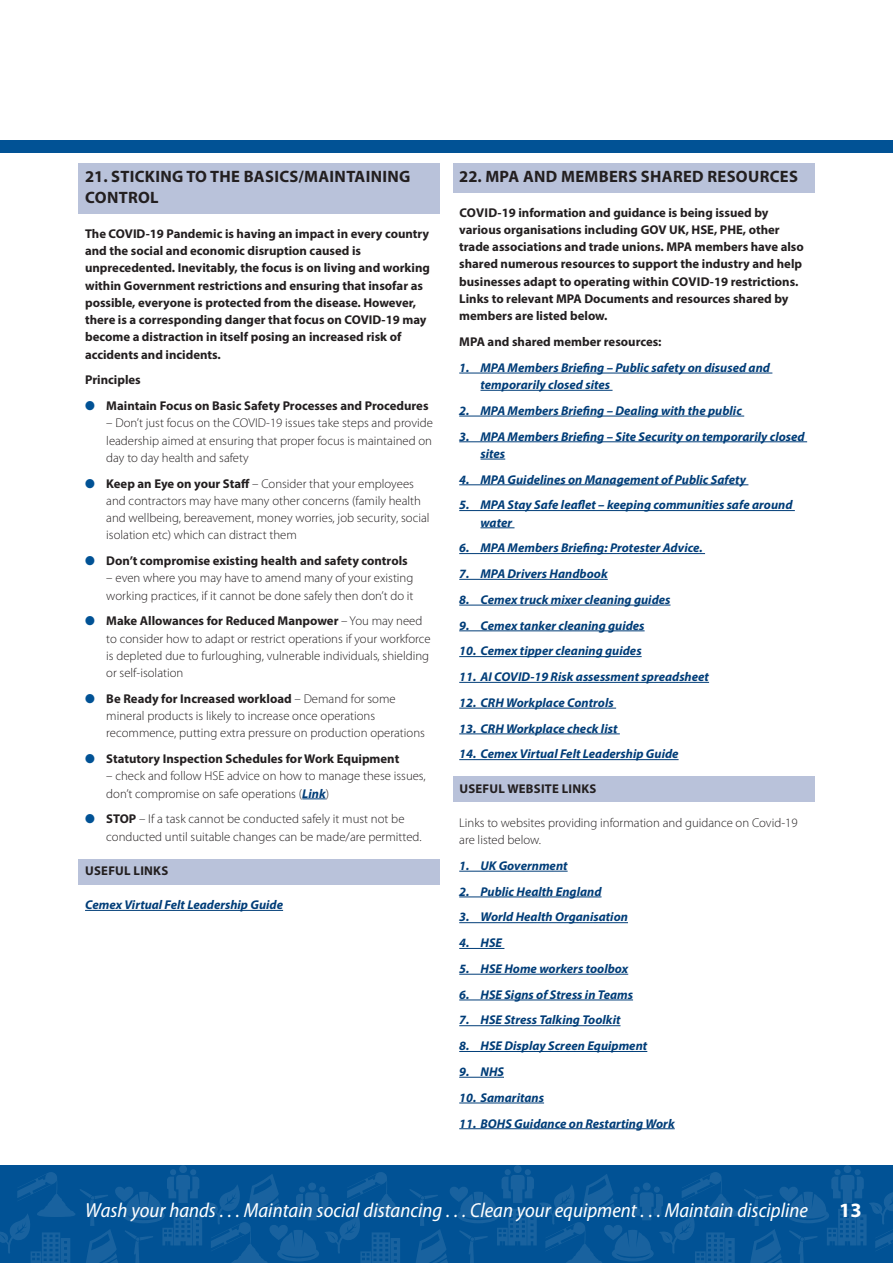
<style>
.page{position:relative;width:893px;height:1263px;background:#fff}
.page>*{position:absolute;margin:0;border:0;box-sizing:border-box;transform-origin:0 0}
.t1{font:italic semi-condensed 20.4px "Myriad Pro";color:#fff}
.t2{font:700 20.4px "Myriad Pro";color:#fff}
.t3{font:700 16.5px/21px "Myriad Pro";letter-spacing:.02em;color:#231f20}
.t4{font:300 12.75px/17.2px "Myriad Pro";color:#231f20}
.t5{font:700 12.75px/17.2px "Myriad Pro";color:#231f20}
.t6{font:italic 700 12.75px/17.2px "Myriad Pro";color:#003d78}
.t7{font:700 12.75px "Myriad Pro";letter-spacing:.02em;color:#231f20}
.s1{color:#015295}
.s2{font-weight:700}
.s3{font-weight:700;font-style:italic;color:#003d78}
</style>
<div class="page">
<div style="left:0;top:140px;width:893px;height:13px;background:#015295"></div>
<div style="left:0;top:1165px;width:893px;height:98px;background:#015295"></div>
<div style="left:179px;top:1165px;width:8px;height:8px;background:#19629f;border-radius:50%"></div>
<div style="left:514px;top:1165px;width:8px;height:8px;background:#19629f;border-radius:50%"></div>
<div style="left:843px;top:1165px;width:8px;height:8px;background:#19629f;border-radius:50%"></div>
<svg style="left:0;top:1169px;width:893px;height:94px"></svg>
<div style="left:79px;top:164px;width:361px;height:50px;background:#b9c2da"></div>
<svg style="left:302px;top:798px;width:24px;height:1px"></svg>
<div style="left:79px;top:859px;width:361px;height:25px;background:#b9c2da"></div>
<hr style="left:85px;top:910px;width:198px;height:1px;background:#003d78">
<div style="left:453px;top:164px;width:361px;height:29px;background:#b9c2da"></div>
<hr style="left:459px;top:373px;width:313px;height:1px;background:#003d78">
<hr style="left:480px;top:390px;width:132px;height:1px;background:#003d78">
<hr style="left:459px;top:416px;width:285px;height:1px;background:#003d78">
<hr style="left:459px;top:441px;width:348px;height:1px;background:#003d78">
<svg style="left:480px;top:459px;width:25px;height:1px"></svg>
<hr style="left:459px;top:484px;width:289px;height:1px;background:#003d78">
<hr style="left:459px;top:510px;width:336px;height:1px;background:#003d78">
<hr style="left:480px;top:527px;width:34px;height:1px;background:#003d78">
<hr style="left:459px;top:553px;width:246px;height:1px;background:#003d78">
<hr style="left:459px;top:579px;width:149px;height:1px;background:#003d78">
<hr style="left:459px;top:605px;width:211px;height:1px;background:#003d78">
<hr style="left:459px;top:630px;width:186px;height:1px;background:#003d78">
<hr style="left:459px;top:656px;width:183px;height:1px;background:#003d78">
<hr style="left:459px;top:682px;width:250px;height:1px;background:#003d78">
<hr style="left:459px;top:708px;width:157px;height:1px;background:#003d78">
<hr style="left:459px;top:733px;width:161px;height:1px;background:#003d78">
<hr style="left:459px;top:759px;width:220px;height:1px;background:#003d78">
<div style="left:453px;top:777px;width:361px;height:25px;background:#b9c2da"></div>
<hr style="left:459px;top:871px;width:109px;height:1px;background:#003d78">
<hr style="left:459px;top:897px;width:142px;height:1px;background:#003d78">
<hr style="left:459px;top:922px;width:169px;height:1px;background:#003d78">
<hr style="left:459px;top:948px;width:45px;height:1px;background:#003d78">
<hr style="left:459px;top:974px;width:169px;height:1px;background:#003d78">
<hr style="left:459px;top:1000px;width:174px;height:1px;background:#003d78">
<hr style="left:459px;top:1025px;width:161px;height:1px;background:#003d78">
<hr style="left:459px;top:1051px;width:188px;height:1px;background:#003d78">
<hr style="left:459px;top:1077px;width:45px;height:1px;background:#003d78">
<hr style="left:459px;top:1103px;width:85px;height:1px;background:#003d78">
<hr style="left:459px;top:1128px;width:216px;height:1px;background:#003d78">
<p class="t3" style="left:85px;top:166px;width:327px">21. STICKING TO THE BASICS/MAINTAINING<br>CONTROL</p>
<p class="t5" style="left:85px;top:224px;width:346px">The COVID-19 Pandemic is having an impact in every country and the social and economic disruption caused is unprecedented. Inevitably, the focus is on living and working within Government restrictions and ensuring that insofar as possible, everyone is protected from the disease. However, there is a corresponding danger that focus on COVID-19 may become a distraction in itself posing an increased risk of accidents and incidents.</p>
<p class="t5" style="left:85px;top:371px;width:57px">Principles</p>
<p class="t5" style="left:85px;top:397px;width:345px"><span class="s1">●</span> Maintain Focus on Basic Safety Processes and Procedures</p>
<p class="t4" style="left:106px;top:415px;width:328px;text-align:justify">– Don’t just focus on the COVID-19 issues take steps and provide leadership aimed at ensuring that proper focus is maintained on day to day health and safety</p>
<p class="t4" style="left:106px;top:475px;width:325px;text-indent:-21px"><span class="s1">●</span> <span class="s2">Keep an Eye on your Staff</span> – Consider that your employees and contractors may have many other concerns (family health and wellbeing, bereavement, money worries, job security, social isolation etc) which can distract them</p>
<p class="t5" style="left:85px;top:552px;width:324px"><span class="s1">●</span> Don’t compromise existing health and safety controls</p>
<p class="t4" style="left:106px;top:570px;width:309px">– even where you may have to amend many of your existing working practices, if it cannot be done safely then don’t do it</p>
<p class="t4" style="left:106px;top:613px;width:326px;text-indent:-21px"><span class="s1">●</span> <span class="s2">Make Allowances for Reduced Manpower</span> – You may need to consider how to adapt or restrict operations if your workforce is depleted due to furloughing, vulnerable individuals, shielding or self-isolation</p>
<p class="t4" style="left:106px;top:690px;width:320px;text-indent:-21px"><span class="s1">●</span> <span class="s2">Be Ready for Increased workload</span> – Demand for some mineral products is likely to increase once operations recommence, putting extra pressure on production operations</p>
<p class="t5" style="left:85px;top:750px;width:316px"><span class="s1">●</span> Statutory Inspection Schedules for Work Equipment</p>
<p class="t4" style="left:106px;top:768px;width:321px">– check and follow HSE advice on how to manage these issues, don’t compromise on safe operations (<span class="s3">Link</span>)</p>
<p class="t4" style="left:106px;top:811px;width:317px;text-indent:-21px"><span class="s1">●</span> <span class="s2">STOP</span> – If a task cannot be conducted safely it must not be conducted until suitable changes can be made/are permitted.</p>
<p class="t7" style="left:85px;top:862px;width:85px">USEFUL LINKS</p>
<p class="t6" style="left:85px;top:896px;width:200px">Cemex Virtual Felt Leadership Guide</p>
<p class="t3" style="left:459px;top:166px;width:340px">22. MPA AND MEMBERS SHARED RESOURCES</p>
<p class="t5" style="left:459px;top:203px;width:346px">COVID-19 information and guidance is being issued by various organisations including GOV UK, HSE, PHE, other trade associations and trade unions. MPA members have also shared numerous resources to support the industry and help businesses adapt to operating within COVID-19 restrictions.<br>Links to relevant MPA Documents and resources shared by members are listed below.</p>
<p class="t5" style="left:459px;top:333px;width:204px">MPA and shared member resources:</p>
<p class="t6" style="left:480px;top:358px;width:291px;text-indent:-21px">1. MPA Members Briefing – Public safety on disused and temporarily closed sites</p>
<p class="t6" style="left:459px;top:401px;width:284px">2. MPA Members Briefing – Dealing with the public</p>
<p class="t6" style="left:480px;top:427px;width:326px;text-indent:-21px">3. MPA Members Briefing – Site Security on temporarily closed sites</p>
<p class="t6" style="left:459px;top:470px;width:288px">4. MPA Guidelines on Management of Public Safety</p>
<p class="t6" style="left:480px;top:496px;width:313px;text-indent:-21px">5. MPA Stay Safe leaflet – keeping communities safe around water</p>
<p class="t6" style="left:459px;top:539px;width:245px">6. MPA Members Briefing: Protester Advice.</p>
<p class="t6" style="left:459px;top:565px;width:150px">7. MPA Drivers Handbook</p>
<p class="t6" style="left:459px;top:590px;width:213px">8. Cemex truck mixer cleaning guides</p>
<p class="t6" style="left:459px;top:616px;width:187px">9. Cemex tanker cleaning guides</p>
<p class="t6" style="left:459px;top:642px;width:184px">10. Cemex tipper cleaning guides</p>
<p class="t6" style="left:459px;top:668px;width:251px">11. AI COVID-19 Risk assessment spreadsheet</p>
<p class="t6" style="left:459px;top:693px;width:156px">12. CRH Workplace Controls</p>
<p class="t6" style="left:459px;top:719px;width:160px">13. CRH Workplace check list</p>
<p class="t6" style="left:459px;top:745px;width:221px">14. Cemex Virtual Felt Leadership Guide</p>
<p class="t7" style="left:459px;top:780px;width:139px">USEFUL WEBSITE LINKS</p>
<p class="t4" style="left:459px;top:814px;width:340px">Links to websites providing information and guidance on Covid-19 are listed below.</p>
<p class="t6" style="left:459px;top:856px;width:110px">1. UK Government</p>
<p class="t6" style="left:459px;top:882px;width:144px">2. Public Health England</p>
<p class="t6" style="left:459px;top:908px;width:170px">3. World Health Organisation</p>
<p class="t6" style="left:459px;top:934px;width:44px">4. HSE</p>
<p class="t6" style="left:459px;top:960px;width:170px">5. HSE Home workers toolbox</p>
<p class="t6" style="left:459px;top:985px;width:175px">6. HSE Signs of Stress in Teams</p>
<p class="t6" style="left:459px;top:1011px;width:163px">7. HSE Stress Talking Toolkit</p>
<p class="t6" style="left:459px;top:1037px;width:190px">8. HSE Display Screen Equipment</p>
<p class="t6" style="left:459px;top:1063px;width:46px">9. NHS</p>
<p class="t6" style="left:459px;top:1088px;width:86px">10. Samaritans</p>
<p class="t6" style="left:459px;top:1114px;width:217px">11. BOHS Guidance on Restarting Work</p>
<h1 class="t1" style="left:85px;top:1198px;width:724px">Wash your hands . . . Maintain social distancing . . . Clean your equipment . . . Maintain discipline</h1>
<h1 class="t2" style="left:839px;top:1197px;width:24px">13</h1>
</div>
